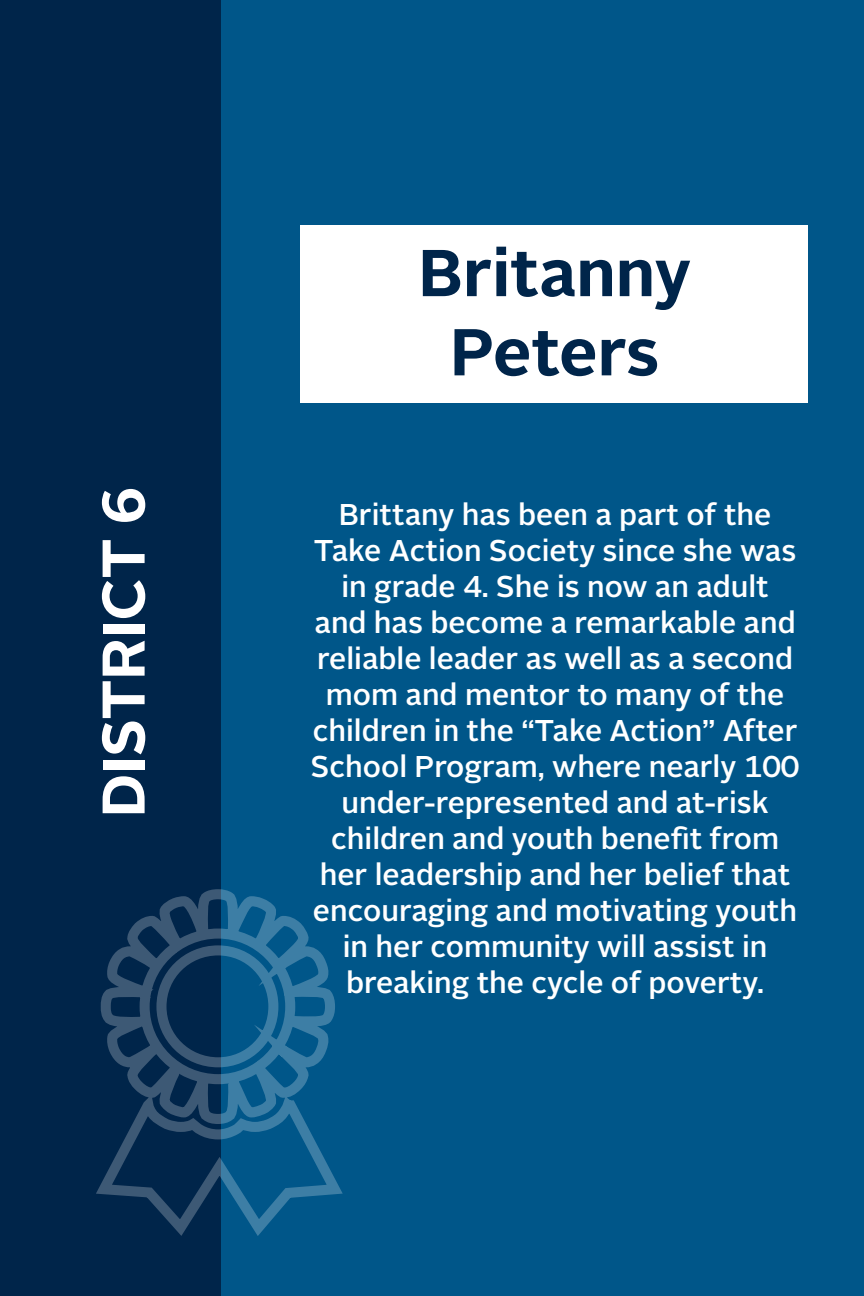
<style>
.page{position:relative;width:864px;height:1296px;background:#fff}
.page>*{position:absolute;margin:0;border:0;box-sizing:border-box;transform-origin:0 0}
.t1{font:700 66px/79.2px "Alright Sans";color:#00254a;text-align:center}
.t2{font:700 60px "Alright Sans";color:#fff}
.t3{font:500 30px/36px "Alright Sans";color:#fff;text-align:center}
</style>
<div class="page">
<div style="left:0;top:0;width:259px;height:1296px;background:#00254a"></div>
<div style="left:221px;top:0;width:643px;height:1296px;background:#005689"></div>
<svg style="left:96px;top:889px;width:247px;height:347px"></svg>
<div style="left:300px;top:225px;width:508px;height:178px;background:#fff"></div>
<h2 class="t2" style="left:82px;top:817px;width:332px;rotate:-90deg">DISTRICT 6</h2>
<h1 class="t1" style="left:418px;top:234px;width:274px">Britanny<br>Peters</h1>
<p class="t3" style="left:311px;top:497px;width:490px">Brittany has been a part of the<br>Take Action Society since she was in grade 4. She is now an adult<br>and has become a remarkable and reliable leader as well as a second mom and mentor to many of the children in the “Take Action” After<br>School Program, where nearly 100 under-represented and at-risk children and youth benefit from her leadership and her belief that encouraging and motivating youth in her community will assist in breaking the cycle of poverty.</p>
</div>
